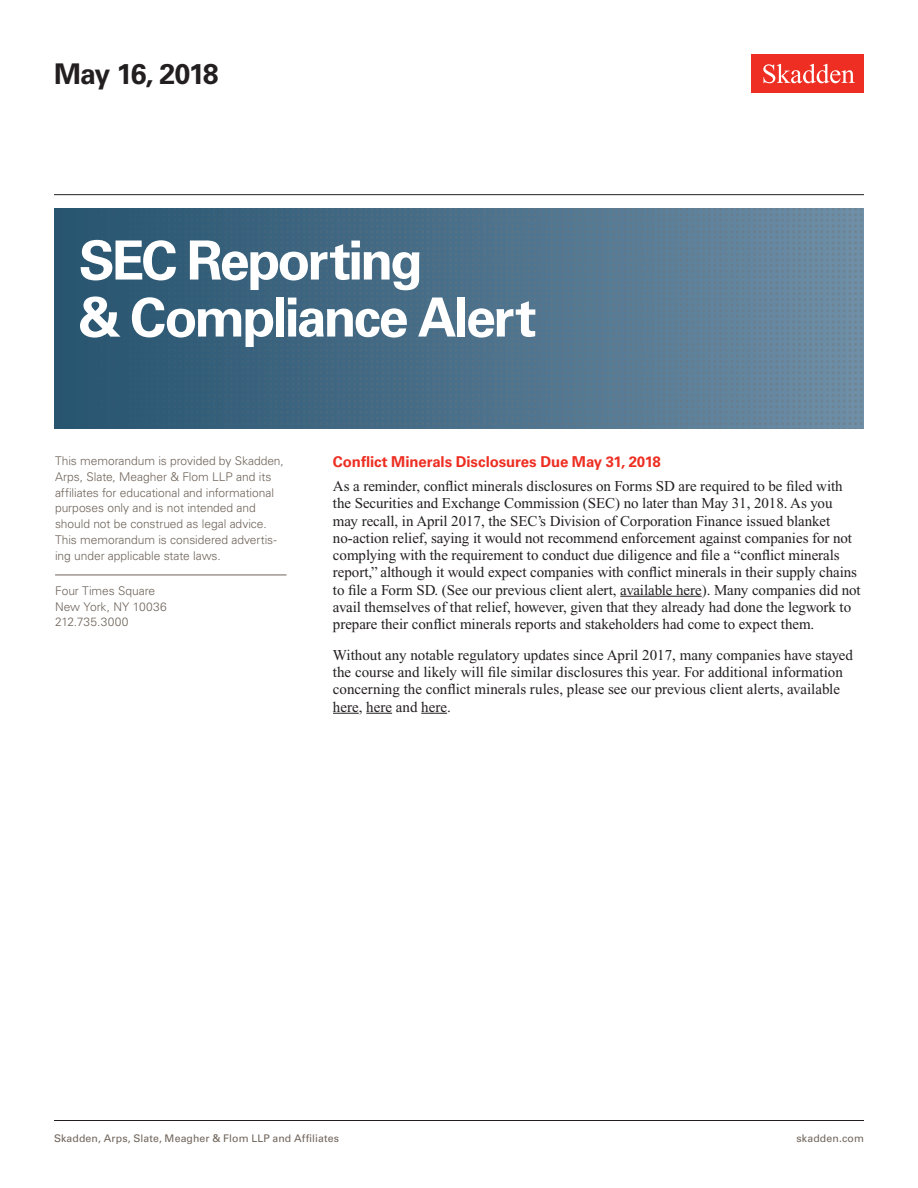
<style>
.page{position:relative;width:918px;height:1188px;background:#fff}
.page>*{position:absolute;margin:0;border:0;box-sizing:border-box;transform-origin:0 0}
.t1{font:700 54px/57px "Univers LT Std";letter-spacing:-.055em;color:#fff}
.Date{font:700 28.5px "Univers LT Std";letter-spacing:-.055em;color:#231f20}
.Main_Body{font:15px/17.2px "Times New Roman PS Std";letter-spacing:-.005em;color:#231f20}
.First_Level_Heading{font:700 15px "Univers LT Std";letter-spacing:-.005em;color:#ee2e22}
.t2{font:300 12px/15.8px "Univers LT Std";letter-spacing:-.005em;color:#6f645a}
.t3{font:10.5px "Univers LT Std";letter-spacing:.01em;color:#6f645a}
</style>
<div class="page">
<div style="left:752px;top:54px;width:112px;height:39px;background:#ee2e22"></div>
<svg style="left:763px;top:64px;width:92px;height:19px"></svg>
<hr style="left:55px;top:575px;width:232px;height:1px;background:#6f645a">
<img style="left:54px;top:209px;width:810px;height:219px">
<hr style="left:620px;top:596px;width:82px;height:1px;background:#231f20">
<svg style="left:333px;top:713px;width:26px;height:1px"></svg>
<svg style="left:366px;top:713px;width:26px;height:1px"></svg>
<svg style="left:421px;top:713px;width:26px;height:1px"></svg>
<hr style="left:54px;top:194px;width:810px;height:1px;background:#231f20">
<hr style="left:54px;top:1120px;width:810px;height:1px;background:#231f20">
<p class="Date" style="left:54px;top:57px;width:166px">May 16, 2018</p>
<h1 class="t1" style="left:79px;top:232px;width:459px">SEC Reporting<br>&amp; Compliance Alert</h1>
<p class="t2" style="left:55px;top:453px;width:230px">This memorandum is provided by Skadden, Arps, Slate, Meagher &amp; Flom LLP and its affiliates for educational and informational purposes only and is not intended and should not be construed as legal advice.<br>This memorandum is considered advertis&shy;ing under applicable state laws.</p>
<p class="t2" style="left:55px;top:583px;width:113px">Four Times Square<br>New York, NY 10036<br>212.735.3000</p>
<p class="First_Level_Heading" style="left:333px;top:453px;width:329px">Conflict Minerals Disclosures Due May 31, 2018</p>
<p class="Main_Body" style="left:333px;top:478px;width:529px">As a reminder, conflict minerals disclosures on Forms SD are required to be filed with the Securities and Exchange Commission (SEC) no later than May 31, 2018. As you may recall, in April 2017, the SEC’s Division of Corporation Finance issued blanket no-action relief, saying it would not recommend enforcement against companies for not complying with the requirement to conduct due diligence and file a “conflict minerals report,” although it would expect companies with conflict minerals in their supply chains to file a Form SD. (See our previous client alert, available here). Many companies did not avail themselves of that relief, however, given that they already had done the legwork to prepare their conflict minerals reports and stakeholders had come to expect them.</p>
<p class="Main_Body" style="left:333px;top:646px;width:522px">Without any notable regulatory updates since April 2017, many companies have stayed the course and likely will file similar disclosures this year. For additional information concerning the conflict minerals rules, please see our previous client alerts, available here, here and here.</p>
<p class="t3" style="left:54px;top:1132px;width:287px">Skadden, Arps, Slate, Meagher &amp; Flom LLP and Affiliates</p>
<p class="t3" style="left:797px;top:1132px;width:69px">skadden.com</p>
</div>
